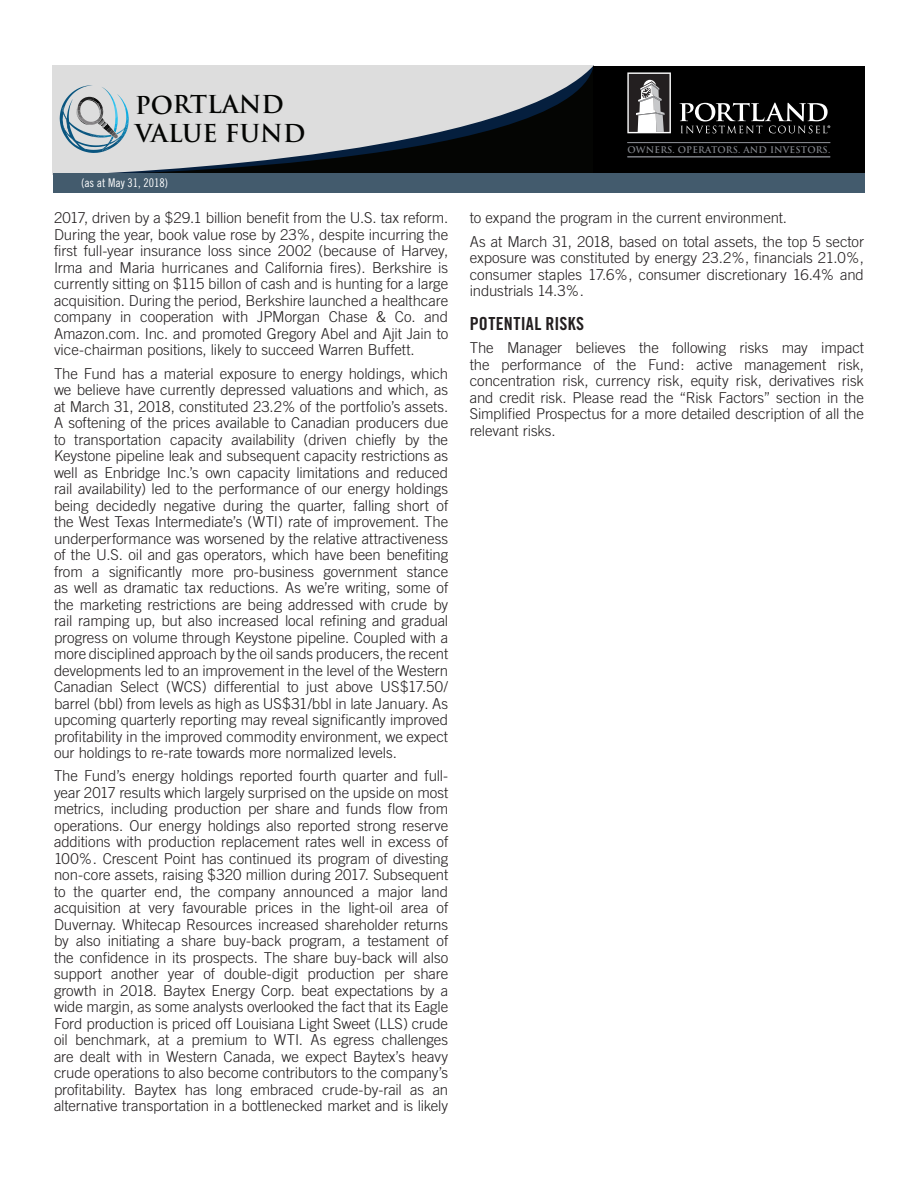
<style>
.page{position:relative;width:918px;height:1188px;background:#fff}
.page>*{position:absolute;margin:0;border:0;box-sizing:border-box;transform-origin:0 0}
.t1{font:700 24px/28.8px "Trajan";letter-spacing:-.005em;color:#040503}
.Body_-_Bullets{font:18px "Trade Gothic Bold Cond Twenty";letter-spacing:.015em;color:#231f20}
.Body_-_Bullets-2{font:300 15px/16.5px "Trade Gothic";letter-spacing:-.005em;color:#231f20;text-align:justify}
.t2{font:12px "Trade Gothic Cond Eighteen";color:#fff}
.t3{font:700 9px "Trajan Pro";letter-spacing:.02em;color:#83868c}
</style>
<div class="page">
<svg style="left:53px;top:66px;width:540px;height:108px;background:#9c9ea0"></svg>
<svg style="left:60px;top:85px;width:70px;height:68px;background:#b0bfc6"></svg>
<div style="left:593px;top:66px;width:271px;height:114px;background:#000"></div>
<hr style="left:627px;top:142px;width:203px;height:1px;background:#83868c">
<hr style="left:627px;top:157px;width:203px;height:1px;background:#83868c">
<svg style="left:627px;top:72px;width:44px;height:61px;background:#817f80"></svg>
<svg style="left:680px;top:103px;width:150px;height:30px"></svg>
<div style="left:53px;top:174px;width:811px;height:19px;background:#435b6d"></div>
<p class="t1" style="left:135px;top:90px;width:172px">PORTLAND<br>VALUE FUND</p>
<p class="t2" style="left:81px;top:176px;width:89px">(as at May 31, 2018)</p>
<p class="Body_-_Bullets-2" style="left:54px;top:210px;width:396px">2017, driven by a $29.1 billion benefit from the U.S. tax reform.<br>During the year, book value rose by 23%, despite incurring the first full-year insurance loss since 2002 (because of Harvey, Irma and Maria hurricanes and California fires). Berkshire is currently sitting on $115 billon of cash and is hunting for a large acquisition. During the period, Berkshire launched a healthcare company in cooperation with JPMorgan Chase &amp; Co. and Amazon.com. Inc. and promoted Gregory Abel and Ajit Jain to vice-chairman positions, likely to succeed Warren Buffett.</p>
<p class="Body_-_Bullets-2" style="left:54px;top:365px;width:396px">The Fund has a material exposure to energy holdings, which we believe have currently depressed valuations and which, as at March 31, 2018, constituted 23.2% of the portfolio’s assets.<br>A softening of the prices available to Canadian producers due to transportation capacity availability (driven chiefly by the Keystone pipeline leak and subsequent capacity restrictions as well as Enbridge Inc.’s own capacity limitations and reduced rail availability) led to the performance of our energy holdings being decidedly negative during the quarter, falling short of the West Texas Intermediate’s (WTI) rate of improvement. The underperformance was worsened by the relative attractiveness of the U.S. oil and gas operators, which have been benefiting from a significantly more pro-business government stance as well as dramatic tax reductions. As we’re writing, some of the marketing restrictions are being addressed with crude by rail ramping up, but also increased local refining and gradual progress on volume through Keystone pipeline. Coupled with a more disciplined approach by the oil sands producers, the recent developments led to an improvement in the level of the Western Canadian Select (WCS) differential to just above US$17.50/ barrel (bbl) from levels as high as US$31/bbl in late January. As upcoming quarterly reporting may reveal significantly improved profitability in the improved commodity environment, we expect our holdings to re-rate towards more normalized levels.</p>
<p class="Body_-_Bullets-2" style="left:54px;top:768px;width:396px">The Fund’s energy holdings reported fourth quarter and full&shy;year 2017 results which largely surprised on the upside on most metrics, including production per share and funds flow from operations. Our energy holdings also reported strong reserve additions with production replacement rates well in excess of 100%. Crescent Point has continued its program of divesting non-core assets, raising $320 million during 2017. Subsequent to the quarter end, the company announced a major land acquisition at very favourable prices in the light-oil area of Duvernay. Whitecap Resources increased shareholder returns by also initiating a share buy-back program, a testament of the confidence in its prospects. The share buy-back will also support another year of double-digit production per share growth in 2018. Baytex Energy Corp. beat expectations by a wide margin, as some analysts overlooked the fact that its Eagle Ford production is priced off Louisiana Light Sweet (LLS) crude oil benchmark, at a premium to WTI. As egress challenges are dealt with in Western Canada, we expect Baytex’s heavy crude operations to also become contributors to the company’s profitability. Baytex has long embraced crude-by-rail as an alternative transportation in a bottlenecked market and is likely</p>
<p class="t3" style="left:627px;top:144px;width:204px">OWNERS. OPERATORS. AND INVESTORS.</p>
<p class="Body_-_Bullets-2" style="left:470px;top:210px;width:319px">to expand the program in the current environment.</p>
<p class="Body_-_Bullets-2" style="left:470px;top:233px;width:396px">As at March 31, 2018, based on total assets, the top 5 sector exposure was constituted by energy 23.2%, financials 21.0%, consumer staples 17.6%, consumer discretionary 16.4% and industrials 14.3%.</p>
<p class="Body_-_Bullets" style="left:470px;top:313px;width:116px">POTENTIAL RISKS</p>
<p class="Body_-_Bullets-2" style="left:470px;top:339px;width:396px">The Manager believes the following risks may impact the performance of the Fund: active management risk, concentration risk, currency risk, equity risk, derivatives risk and credit risk. Please read the “Risk Factors” section in the Simplified Prospectus for a more detailed description of all the relevant risks.</p>
</div>
